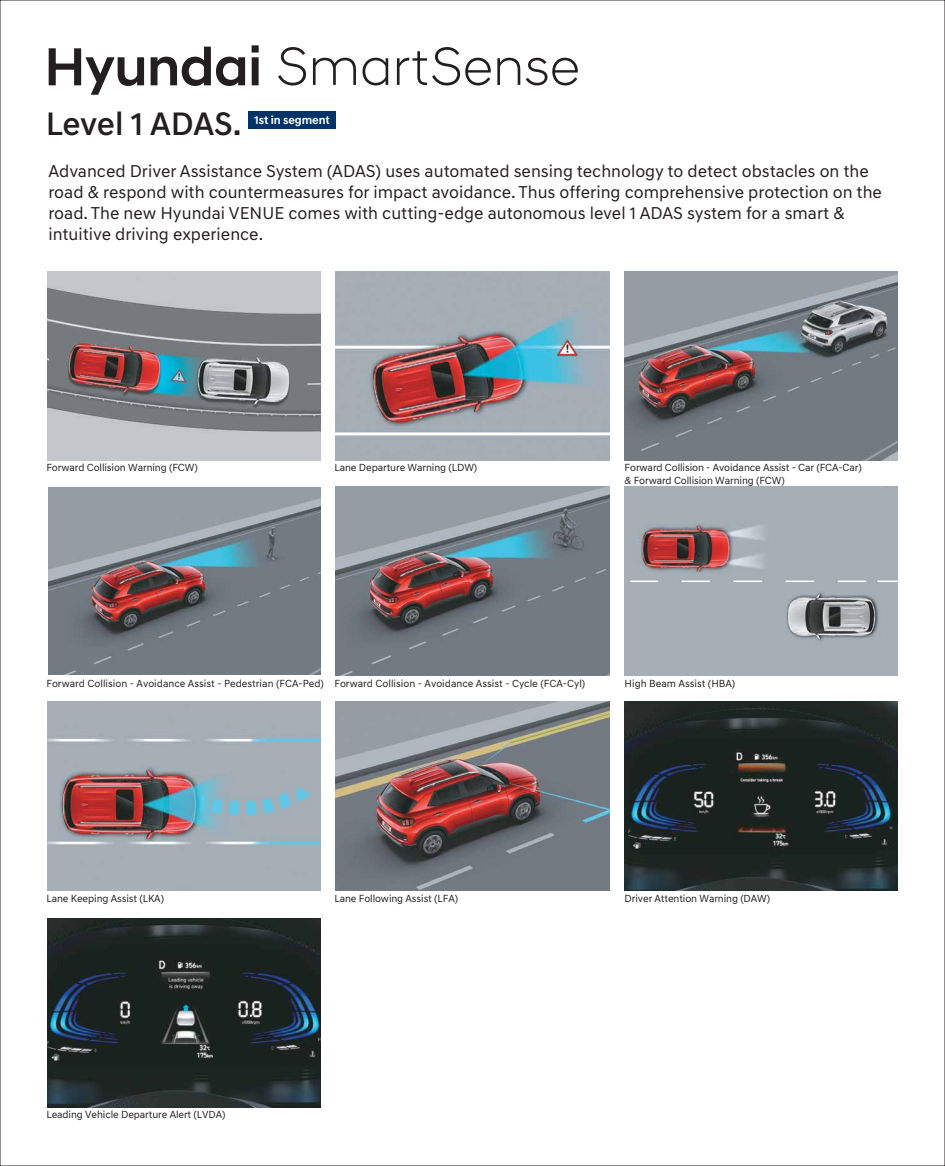
<style>
.page{position:relative;width:945px;height:1166px;background:#fff}
.page>*{position:absolute;margin:0;border:0;box-sizing:border-box;transform-origin:0 0}
.t1{font:500 33.07px "Hyundai Sans Text";letter-spacing:-.015em;color:#231f20}
.t2{font:17.5px/21px "Hyundai Sans Text";color:#231f20}
.t3{font:700 11.81px "Hyundai Sans Text";letter-spacing:-.005em;color:#fff}
.t4{font:10.5px/12.6px "Hyundai Sans Text";letter-spacing:-.01em;color:#231f20}
</style>
<div class="page">
<img style="left:47px;top:271px;width:274px;height:189px">
<img style="left:624px;top:271px;width:274px;height:189px">
<img style="left:336px;top:271px;width:273px;height:189px">
<img style="left:48px;top:487px;width:273px;height:188px">
<img style="left:624px;top:486px;width:274px;height:189px">
<img style="left:336px;top:486px;width:273px;height:189px">
<img style="left:47px;top:702px;width:274px;height:188px">
<img style="left:624px;top:702px;width:274px;height:188px">
<img style="left:336px;top:702px;width:273px;height:188px">
<img style="left:47px;top:918px;width:274px;height:189px">
<svg style="left:497px;top:58px;width:23px;height:27px"></svg>
<svg style="left:526px;top:58px;width:52px;height:27px"></svg>
<svg style="left:49px;top:48px;width:95px;height:47px"></svg>
<svg style="left:151px;top:47px;width:94px;height:39px"></svg>
<svg style="left:252px;top:45px;width:7px;height:40px"></svg>
<svg style="left:278px;top:47px;width:28px;height:38px"></svg>
<svg style="left:313px;top:58px;width:43px;height:27px"></svg>
<svg style="left:363px;top:58px;width:25px;height:27px"></svg>
<svg style="left:397px;top:47px;width:94px;height:38px"></svg>
<div style="left:248px;top:111px;width:88px;height:17px;background:#003469"></div>
<h1 class="t1" style="left:46px;top:103px;width:197px">Level 1 ADAS.</h1>
<p class="t2" style="left:48px;top:160px;width:835px">Advanced Driver Assistance System (ADAS) uses automated sensing technology to detect obstacles on the road &amp; respond with countermeasures for impact avoidance. Thus offering comprehensive protection on the road. The new Hyundai VENUE comes with cutting-edge autonomous level 1 ADAS system for a smart &amp; intuitive driving experience.</p>
<p class="t3" style="left:254px;top:112px;width:77px">1st in segment</p>
<p class="t4" style="left:46px;top:461px;width:153px">Forward Collision Warning (FCW)</p>
<p class="t4" style="left:334px;top:461px;width:144px">Lane Departure Warning (LDW)</p>
<p class="t4" style="left:625px;top:461px;width:239px">Forward Collision - Avoidance Assist - Car (FCA-Car) &amp; Forward Collision Warning (FCW)</p>
<p class="t4" style="left:46px;top:677px;width:279px">Forward Collision - Avoidance Assist - Pedestrian (FCA-Ped)</p>
<p class="t4" style="left:334px;top:677px;width:252px">Forward Collision - Avoidance Assist - Cycle (FCA-Cyl)</p>
<p class="t4" style="left:625px;top:677px;width:112px">High Beam Assist (HBA)</p>
<p class="t4" style="left:46px;top:892px;width:119px">Lane Keeping Assist (LKA)</p>
<p class="t4" style="left:334px;top:892px;width:125px">Lane Following Assist (LFA)</p>
<p class="t4" style="left:625px;top:892px;width:147px">Driver Attention Warning (DAW)</p>
<p class="t4" style="left:46px;top:1108px;width:181px">Leading Vehicle Departure Alert (LVDA)</p>
</div>
